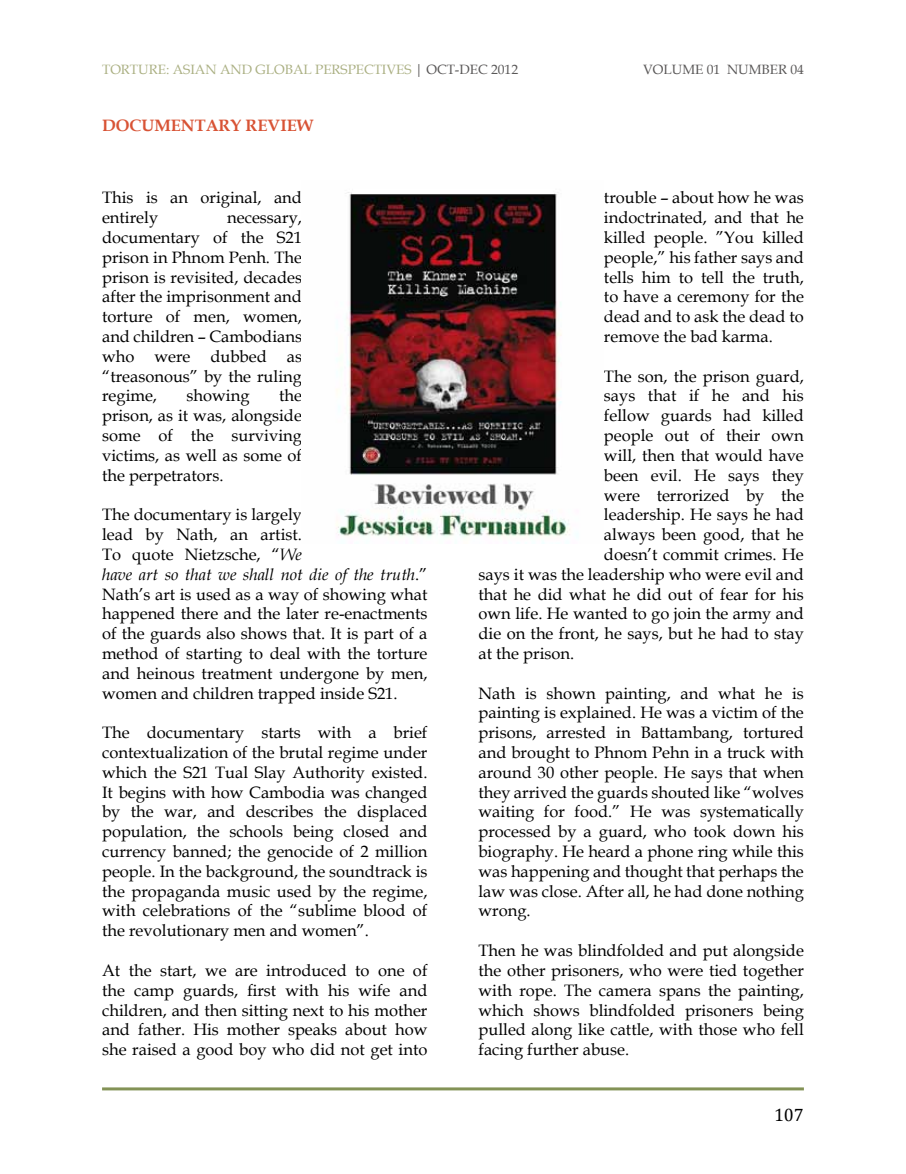
<style>
.page{position:relative;width:906px;height:1174px;background:#fff}
.page>*{position:absolute;margin:0;border:0;box-sizing:border-box;transform-origin:0 0}
.t1{font:18px "Cambria";color:#000}
.t2{font:16.5px/19.8px "Book Antiqua";color:#000;text-align:justify}
.t3{font:700 16.5px "Book Antiqua";color:#d85335}
.t4{font:13.5px "Book Antiqua";color:#abb083}
.t5{font:13.5px "Book Antiqua";color:#595757}
.s1{color:#595757}
.s2{font-style:italic}
</style>
<div class="page">
<hr style="left:102px;top:1087px;width:702px;height:3px;background:#839256">
<img style="left:336px;top:192px;width:242px;height:351px">
<p class="t4" style="left:102px;top:60px;width:417px">TORTURE: ASIAN AND GLOBAL PERSPECTIVES <span class="s1">| OCT-DEC 2012</span></p>
<p class="t5" style="left:643px;top:60px;width:162px">VOLUME 01 NUMBER 04</p>
<p class="t3" style="left:102px;top:114px;width:213px">DOCUMENTARY REVIEW</p>
<p class="t2" style="left:102px;top:187px;width:201px">This is an original, and entirely</p>
<p class="t2" style="left:102px;top:207px;width:201px;text-indent:125px">necessary, documentary of the S21 prison in Phnom Penh. The prison is revisited, decades after the imprisonment and torture of men, women, and children – Cambodians who were dubbed as “treasonous” by the ruling regime,</p>
<p class="t2" style="left:102px;top:385px;width:201px;text-indent:177px">the prison, as it was, alongside some of the surviving victims, as well as some of the perpetrators.</p>
<p class="t2" style="left:102px;top:504px;width:327px;text-align:left">The documentary is largely<br>lead by Nath, an artist.<br>To quote Nietzsche, “<span class="s2">We<br>have art so that we shall not die of the truth</span>.” Nath’s art is used as a way of showing what happened there and the later re-enactments of the guards also shows that. It is part of a method of starting to deal with the torture and heinous treatment undergone by men, women and children trapped inside S21.</p>
<p class="t2" style="left:102px;top:722px;width:327px">The documentary starts with a brief contextualization of the brutal regime under which the S21 Tual Slay Authority existed.<br>It begins with how Cambodia was changed by the war, and describes the displaced population, the schools being closed and currency banned; the genocide of 2 million people. In the background, the soundtrack is the propaganda music used by the regime, with celebrations of the “sublime blood of the revolutionary men and women”.</p>
<p class="t2" style="left:102px;top:960px;width:327px">At the start, we are introduced to one of the camp guards, first with his wife and children, and then sitting next to his mother and father. His mother speaks about how she raised a good boy who did not get into</p>
<p class="t2" style="left:187px;top:385px;width:64px">showing</p>
<p class="t2" style="left:604px;top:187px;width:201px">trouble – about how he was indoctrinated, and that he killed people. ”You killed people,” his father says and tells him to tell the truth, to have a ceremony for the dead and to ask the dead to remove the bad karma.</p>
<p class="t2" style="left:604px;top:366px;width:201px">The son, the prison guard,</p>
<p class="t2" style="left:604px;top:385px;width:201px">says that if he and his</p>
<p class="t2" style="left:604px;top:405px;width:201px">fellow guards had killed</p>
<p class="t2" style="left:604px;top:425px;width:201px">people out of their own</p>
<p class="t2" style="left:604px;top:445px;width:201px">will, then that would have</p>
<p class="t2" style="left:604px;top:465px;width:201px">been evil. He says they</p>
<p class="t2" style="left:604px;top:484px;width:201px">were terrorized by the</p>
<p class="t2" style="left:604px;top:504px;width:201px">leadership. He says he had</p>
<p class="t2" style="left:604px;top:524px;width:201px">always been good, that he</p>
<p class="t2" style="left:604px;top:544px;width:201px">doesn’t commit crimes. He</p>
<p class="t2" style="left:478px;top:564px;width:327px">says it was the leadership who were evil and</p>
<p class="t2" style="left:478px;top:583px;width:327px">that he did what he did out of fear for his</p>
<p class="t2" style="left:478px;top:603px;width:327px">own life. He wanted to go join the army and</p>
<p class="t2" style="left:478px;top:623px;width:327px">die on the front, he says, but he had to stay</p>
<p class="t2" style="left:478px;top:643px;width:97px">at the prison.</p>
<p class="t2" style="left:478px;top:682px;width:327px">Nath is shown painting, and what he is painting is explained. He was a victim of the prisons, arrested in Battambang, tortured and brought to Phnom Pehn in a truck with around 30 other people. He says that when they arrived the guards shouted like “wolves waiting for food.” He was systematically processed by a guard, who took down his biography. He heard a phone ring while this was happening and thought that perhaps the law was close. After all, he had done nothing wrong.</p>
<p class="t2" style="left:478px;top:940px;width:327px">Then he was blindfolded and put alongside the other prisoners, who were tied together with rope. The camera spans the painting, which shows blindfolded prisoners being pulled along like cattle, with those who fell facing further abuse.</p>
<p class="t1" style="left:774px;top:1104px;width:31px">107</p>
</div>
